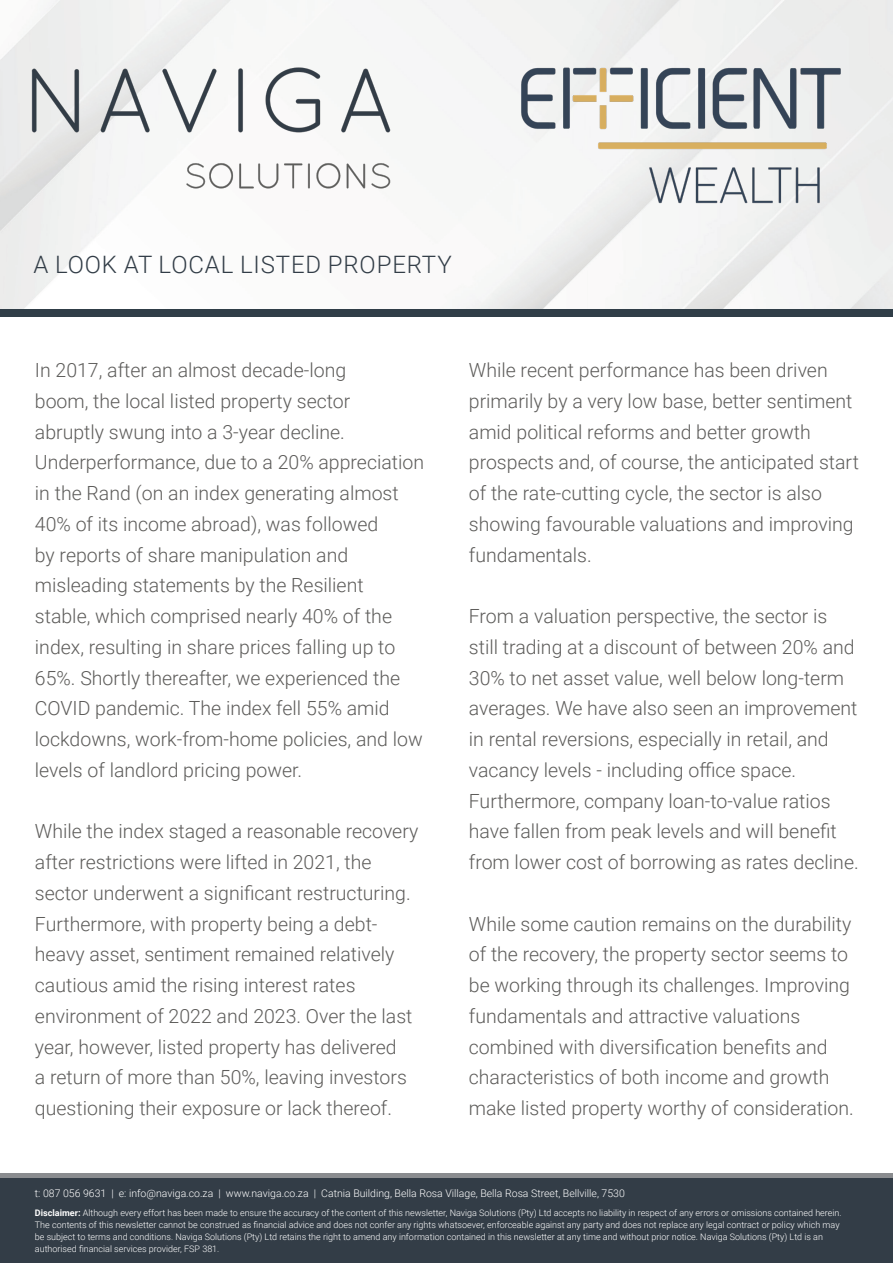
<style>
.page{position:relative;width:893px;height:1263px;background:#fff}
.page>*{position:absolute;margin:0;border:0;box-sizing:border-box;transform-origin:0 0}
.t1{font:300 24px "Roboto";letter-spacing:.035em;color:#323d47}
.t2{font:300 19.5px/30.8px "Roboto";color:#5d5c5a}
.t3{font:300 10.5px "Roboto";color:#fff}
.t4{font:300 9px/12px "Roboto";color:#fff}
.s1{font-weight:700}
</style>
<div class="page">
<img style="left:18px;top:55px;width:386px;height:149px">
<div style="left:0;top:309px;width:893px;height:8px;background:#303e48"></div>
<div style="left:0;top:1175px;width:893px;height:88px;background:#333d47"></div>
<hr style="left:0;top:1173px;width:893px;height:4px;background:#8a8c8f">
<img style="left:507px;top:56px;width:352px;height:156px">
<p class="t1" style="left:33px;top:247px;width:420px">A LOOK AT LOCAL LISTED PROPERTY</p>
<p class="t2" style="left:35px;top:354px;width:391px">In 2017, after an almost decade-long<br>boom, the local listed property sector abruptly swung into a 3-year decline.<br>Underperformance, due to a 20% appreciation in the Rand (on an index generating almost 40% of its income abroad), was followed<br>by reports of share manipulation and misleading statements by the Resilient<br>stable, which comprised nearly 40% of the index, resulting in share prices falling up to 65%. Shortly thereafter, we experienced the COVID pandemic. The index fell 55% amid lockdowns, work-from-home policies, and low levels of landlord pricing power.</p>
<p class="t2" style="left:35px;top:815px;width:385px">While the index staged a reasonable recovery after restrictions were lifted in 2021, the sector underwent a significant restructuring.<br>Furthermore, with property being a debt&shy;heavy asset, sentiment remained relatively cautious amid the rising interest rates environment of 2022 and 2023. Over the last year, however, listed property has delivered<br>a return of more than 50%, leaving investors questioning their exposure or lack thereof.</p>
<p class="t2" style="left:469px;top:354px;width:392px">While recent performance has been driven primarily by a very low base, better sentiment amid political reforms and better growth prospects and, of course, the anticipated start of the rate-cutting cycle, the sector is also showing favourable valuations and improving fundamentals.</p>
<p class="t2" style="left:469px;top:600px;width:391px">From a valuation perspective, the sector is still trading at a discount of between 20% and 30% to net asset value, well below long-term averages. We have also seen an improvement in rental reversions, especially in retail, and vacancy levels - including office space.<br>Furthermore, company loan-to-value ratios have fallen from peak levels and will benefit from lower cost of borrowing as rates decline.</p>
<p class="t2" style="left:469px;top:907px;width:386px">While some caution remains on the durability of the recovery, the property sector seems to be working through its challenges. Improving fundamentals and attractive valuations combined with diversification benefits and characteristics of both income and growth make listed property worthy of consideration.</p>
<p class="t3" style="left:35px;top:1186px;width:591px">t: 087 056 9631 | e: info@naviga.co.za | www.naviga.co.za | Catnia Building, Bella Rosa Village, Bella Rosa Street, Bellville, 7530</p>
<p class="t4" style="left:35px;top:1207px;width:808px"><span class="s1">Disclaimer:</span> Although every effort has been made to ensure the accuracy of the content of this newsletter, Naviga Solutions (Pty) Ltd accepts no liability in respect of any errors or omissions contained herein.<br>The contents of this newsletter cannot be construed as financial advice and does not confer any rights whatsoever, enforceable against any party and does not replace any legal contract or policy which may be subject to terms and conditions. Naviga Solutions (Pty) Ltd retains the right to amend any information contained in this newsletter at any time and without prior notice. Naviga Solutions (Pty) Ltd is an authorised financial services provider, FSP 381.</p>
</div>
